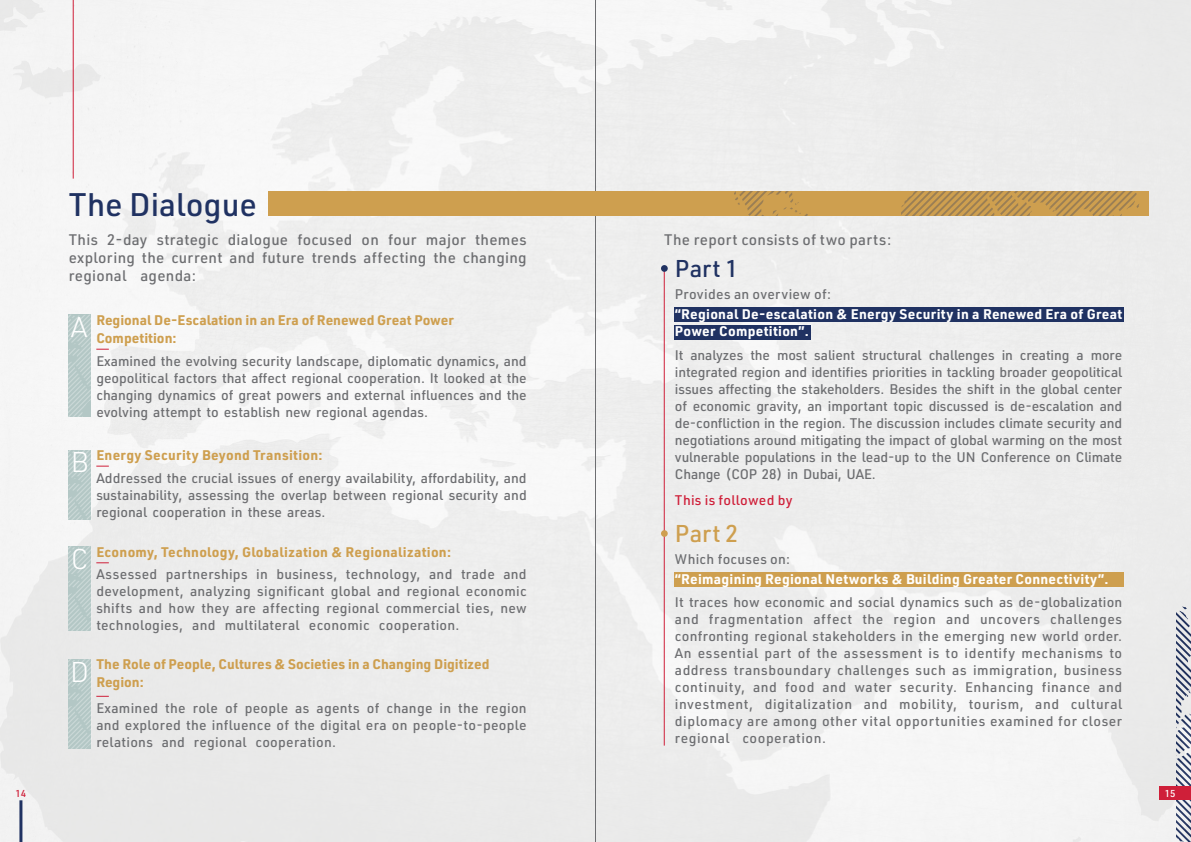
<style>
.page{position:relative;width:1191px;height:842px;background:#fff}
.page>*{position:absolute;margin:0;border:0;box-sizing:border-box;transform-origin:0 0}
.t1{font:500 32px "URWDIN Arabic";color:#203262}
.t2{font:300 28.1px "URWDIN Arabic";color:#fff}
.t3{font:500 23.8px "URWDIN Arabic";color:#203262}
.t4{font:500 23.8px "URWDIN Arabic";color:#ce9f4f}
.t5{font:500 15px/18px "URWDIN Arabic";letter-spacing:.02em;color:#6d6e71;text-align:justify}
.t6{font:500 13.7px/17px "URWDIN Arabic";letter-spacing:.02em;color:#6d6e71;text-align:justify}
.t7{font:700 13.7px/18px "URWDIN Arabic";letter-spacing:.005em;color:#ce9f4f}
.t8{font:700 13.7px/17px "URWDIN Arabic";letter-spacing:.02em;color:#fff}
.t9{font:500 13.7px "URWDIN Arabic";letter-spacing:.02em;color:#cf1f39}
.t10{font:500 9.9px "URWDIN Arabic";color:#cf1f39}
.t11{font:500 9.9px "URWDIN Arabic";color:#fff}
</style>
<div class="page">
<img style="left:0;top:0;width:1191px;height:842px">
<div style="left:1160px;top:786px;width:31px;height:14px;background:#cf1f39"></div>
<hr style="left:19px;top:800px;width:3px;height:42px;background:#203262">
<hr style="left:595px;top:0;width:1px;height:842px;background:#6d6e71">
<div style="left:674px;top:307px;width:450px;height:14px;background:#203262"></div>
<div style="left:674px;top:572px;width:450px;height:14px;background:#ce9f4f"></div>
<div style="left:674px;top:325px;width:137px;height:14px;background:#203262"></div>
<svg style="left:69px;top:315px;width:40px;height:102px"></svg>
<svg style="left:69px;top:450px;width:40px;height:70px"></svg>
<svg style="left:69px;top:546px;width:40px;height:84px"></svg>
<svg style="left:69px;top:659px;width:40px;height:89px"></svg>
<div style="left:268px;top:192px;width:880px;height:24px;background:#ce9f4f"></div>
<hr style="left:664px;top:268px;width:1px;height:478px;background:#cf1f39">
<div style="left:661px;top:265px;width:7px;height:7px;background:#203262;border-radius:50%"></div>
<div style="left:661px;top:530px;width:7px;height:7px;background:#ce9f4f;border-radius:50%"></div>
<svg style="left:734px;top:192px;width:74px;height:24px"></svg>
<svg style="left:901px;top:192px;width:254px;height:24px"></svg>
<hr style="left:73px;top:0;width:1px;height:179px;background:#cf1f39">
<h1 class="t1" style="left:69px;top:186px;width:190px">The Dialogue</h1>
<p class="t5" style="left:69px;top:231px;width:459px">This 2-day strategic dialogue focused on four major themes exploring the current and future trends affecting the changing regional agenda:</p>
<p class="t5" style="left:664px;top:231px;width:229px">The report consists of two parts:</p>
<h3 class="t3" style="left:675px;top:255px;width:65px">Part 1</h3>
<h2 class="t2" style="left:71px;top:311px;width:18px">A</h2>
<p class="t7" style="left:96px;top:311px;width:359px">Regional De-Escalation in an Era of Renewed Great Power<br>Competition:</p>
<p class="t6" style="left:675px;top:286px;width:158px">Provides an overview of:</p>
<p class="t8" style="left:675px;top:306px;width:449px">“Regional De-escalation &amp; Energy Security in a Renewed Era of Great<br>Power Competition”.</p>
<p class="t6" style="left:96px;top:352px;width:432px">Examined the evolving security landscape, diplomatic dynamics, and geopolitical factors that affect regional cooperation. It looked at the changing dynamics of great powers and external influences and the evolving attempt to establish new regional agendas.</p>
<h2 class="t2" style="left:71px;top:446px;width:20px">B</h2>
<p class="t7" style="left:96px;top:446px;width:228px">Energy Security Beyond Transition:</p>
<p class="t6" style="left:96px;top:469px;width:432px">Addressed the crucial issues of energy availability, affordability, and sustainability, assessing the overlap between regional security and regional cooperation in these areas.</p>
<p class="t6" style="left:675px;top:347px;width:449px">It analyzes the most salient structural challenges in creating a more integrated region and identifies priorities in tackling broader geopolitical issues affecting the stakeholders. Besides the shift in the global center of economic gravity, an important topic discussed is de-escalation and de-confliction in the region. The discussion includes climate security and negotiations around mitigating the impact of global warming on the most vulnerable populations in the lead-up to the UN Conference on Climate Change (COP 28) in Dubai, UAE.</p>
<p class="t9" style="left:675px;top:492px;width:119px">This is followed by</p>
<h3 class="t4" style="left:675px;top:519px;width:65px">Part 2</h3>
<h2 class="t2" style="left:71px;top:543px;width:19px">C</h2>
<p class="t7" style="left:96px;top:543px;width:356px">Economy, Technology, Globalization &amp; Regionalization:</p>
<p class="t6" style="left:96px;top:566px;width:432px">Assessed partnerships in business, technology, and trade and development, analyzing significant global and regional economic shifts and how they are affecting regional commercial ties, new technologies, and multilateral economic cooperation.</p>
<h2 class="t2" style="left:70px;top:655px;width:21px">D</h2>
<p class="t7" style="left:96px;top:655px;width:395px">The Role of People, Cultures &amp; Societies in a Changing Digitized<br>Region:</p>
<p class="t6" style="left:96px;top:700px;width:432px">Examined the role of people as agents of change in the region and explored the influence of the digital era on people-to-people relations and regional cooperation.</p>
<p class="t6" style="left:675px;top:551px;width:117px">Which focuses on:</p>
<p class="t8" style="left:675px;top:571px;width:435px">“Reimagining Regional Networks &amp; Building Greater Connectivity”.</p>
<p class="t6" style="left:675px;top:594px;width:449px">It traces how economic and social dynamics such as de-globalization and fragmentation affect the region and uncovers challenges confronting regional stakeholders in the emerging new world order.<br>An essential part of the assessment is to identify mechanisms to address transboundary challenges such as immigration, business continuity, and food and water security. Enhancing finance and investment, digitalization and mobility, tourism, and cultural diplomacy are among other vital opportunities examined for closer regional cooperation.</p>
<p class="t10" style="left:16px;top:788px;width:12px">14</p>
<p class="t11" style="left:1164px;top:788px;width:12px">15</p>
</div>
